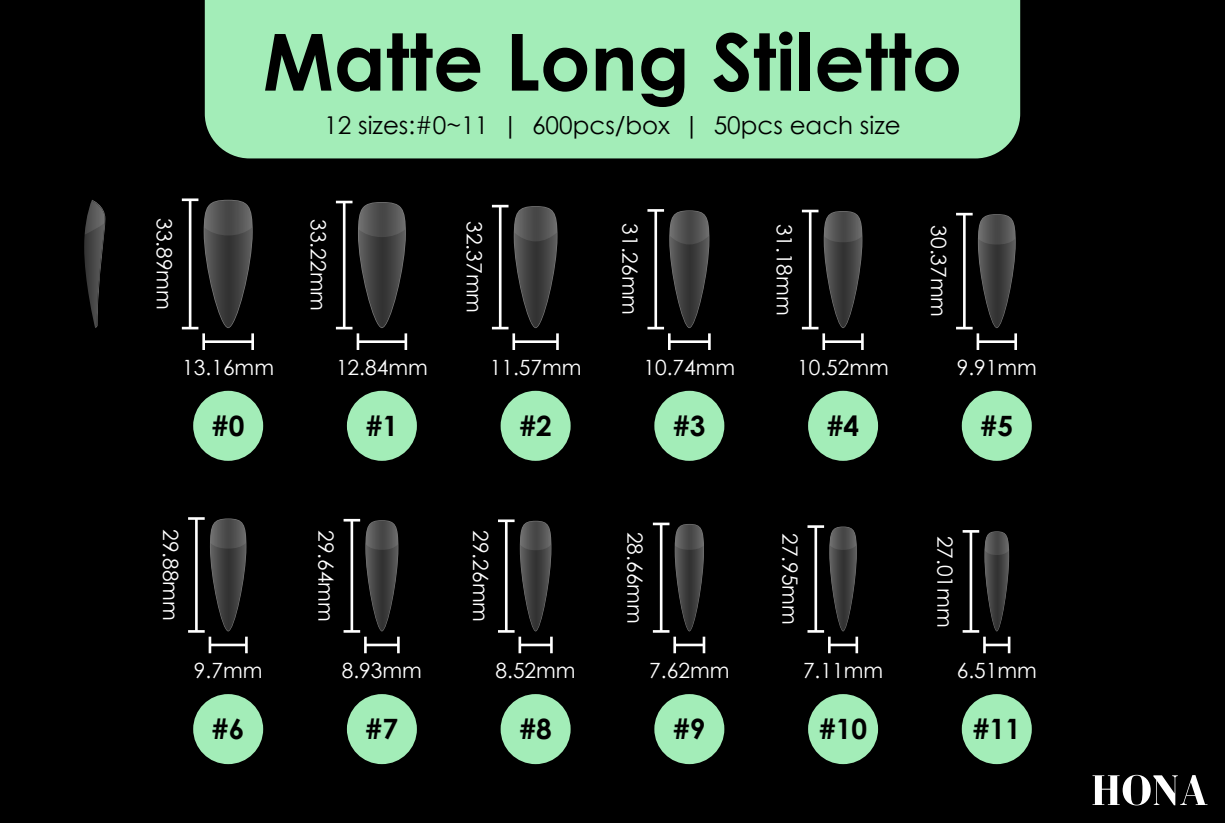
<style>
.page{position:relative;width:1225px;height:823px;background:#fff}
.page>*{position:absolute;margin:0;border:0;box-sizing:border-box;transform-origin:0 0}
.t1{font:700 78.75px "Century Gothic";color:#000}
.t2{font:700 28px "Century Gothic";color:#000}
.t3{font:24.5px "Century Gothic";color:#000}
.t4{font:21px "Century Gothic";color:#fff}
</style>
<div class="page">
<div style="left:0;top:0;width:1225px;height:822px;background:#000"></div>
<div style="left:808px;top:694px;width:70px;height:70px;background:#a3edb8;border-radius:50%"></div>
<div style="left:654px;top:694px;width:70px;height:70px;background:#a3edb8;border-radius:50%"></div>
<div style="left:962px;top:694px;width:70px;height:70px;background:#a3edb8;border-radius:50%"></div>
<div style="left:501px;top:694px;width:70px;height:70px;background:#a3edb8;border-radius:50%"></div>
<div style="left:347px;top:694px;width:70px;height:70px;background:#a3edb8;border-radius:50%"></div>
<div style="left:193px;top:694px;width:70px;height:70px;background:#a3edb8;border-radius:50%"></div>
<hr style="left:245px;top:636px;width:3px;height:17px;background:#fff">
<hr style="left:364px;top:636px;width:3px;height:17px;background:#fff">
<hr style="left:397px;top:636px;width:3px;height:17px;background:#fff">
<hr style="left:365px;top:643px;width:33px;height:3px;background:#fff">
<hr style="left:550px;top:636px;width:3px;height:17px;background:#fff">
<hr style="left:673px;top:636px;width:3px;height:17px;background:#fff">
<div style="left:193px;top:391px;width:70px;height:70px;background:#a3edb8;border-radius:50%"></div>
<div style="left:962px;top:391px;width:70px;height:70px;background:#a3edb8;border-radius:50%"></div>
<div style="left:808px;top:391px;width:70px;height:70px;background:#a3edb8;border-radius:50%"></div>
<div style="left:654px;top:391px;width:70px;height:70px;background:#a3edb8;border-radius:50%"></div>
<div style="left:501px;top:391px;width:70px;height:70px;background:#a3edb8;border-radius:50%"></div>
<div style="left:347px;top:391px;width:70px;height:70px;background:#a3edb8;border-radius:50%"></div>
<hr style="left:182px;top:198px;width:16px;height:3px;background:#fff">
<svg style="left:182px;top:327px;width:16px;height:2px"></svg>
<hr style="left:189px;top:200px;width:2px;height:128px;background:#fff">
<hr style="left:647px;top:209px;width:17px;height:3px;background:#fff">
<hr style="left:808px;top:525px;width:16px;height:3px;background:#fff">
<hr style="left:653px;top:522px;width:16px;height:3px;background:#fff">
<svg style="left:653px;top:630px;width:16px;height:2px"></svg>
<hr style="left:660px;top:524px;width:2px;height:107px;background:#fff">
<hr style="left:498px;top:519px;width:17px;height:3px;background:#fff">
<hr style="left:188px;top:517px;width:17px;height:3px;background:#fff">
<hr style="left:202px;top:333px;width:3px;height:17px;background:#fff">
<hr style="left:251px;top:333px;width:3px;height:17px;background:#fff">
<hr style="left:204px;top:340px;width:49px;height:3px;background:#fff">
<hr style="left:512px;top:333px;width:3px;height:17px;background:#fff">
<hr style="left:556px;top:333px;width:3px;height:17px;background:#fff">
<hr style="left:514px;top:340px;width:43px;height:3px;background:#fff">
<hr style="left:668px;top:333px;width:3px;height:17px;background:#fff">
<hr style="left:708px;top:333px;width:3px;height:17px;background:#fff">
<hr style="left:669px;top:340px;width:40px;height:3px;background:#fff">
<hr style="left:822px;top:333px;width:3px;height:17px;background:#fff">
<hr style="left:861px;top:333px;width:3px;height:17px;background:#fff">
<hr style="left:824px;top:340px;width:38px;height:3px;background:#fff">
<hr style="left:1014px;top:333px;width:3px;height:17px;background:#fff">
<svg style="left:1093px;top:774px;width:114px;height:31px"></svg>
<div style="left:205px;top:0;width:815px;height:158px;background:#a3edb8"></div>
<svg style="left:204px;top:200px;width:49px;height:128px"></svg>
<svg style="left:336px;top:201px;width:71px;height:149px"></svg>
<svg style="left:492px;top:205px;width:65px;height:124px"></svg>
<svg style="left:647px;top:210px;width:62px;height:119px"></svg>
<svg style="left:802px;top:210px;width:60px;height:119px"></svg>
<svg style="left:956px;top:213px;width:60px;height:137px"></svg>
<svg style="left:188px;top:518px;width:58px;height:135px"></svg>
<svg style="left:344px;top:519px;width:54px;height:113px"></svg>
<svg style="left:498px;top:520px;width:53px;height:133px"></svg>
<svg style="left:675px;top:524px;width:30px;height:129px"></svg>
<svg style="left:808px;top:526px;width:50px;height:127px"></svg>
<svg style="left:963px;top:530px;width:47px;height:123px"></svg>
<svg style="left:84px;top:200px;width:21px;height:128px"></svg>
<svg style="left:328px;top:116px;width:4px;height:18px"></svg>
<svg style="left:339px;top:116px;width:12px;height:18px"></svg>
<div style="left:359px;top:115px;width:110px;height:19px;background:#a3edb8"></div>
<svg style="left:478px;top:116px;width:5px;height:18px"></svg>
<hr style="left:509px;top:116px;width:2px;height:22px;background:#000">
<div style="left:534px;top:116px;width:136px;height:22px;background:#a3edb8"></div>
<hr style="left:691px;top:116px;width:2px;height:22px;background:#000">
<svg style="left:715px;top:116px;width:67px;height:22px"></svg>
<svg style="left:791px;top:116px;width:60px;height:18px"></svg>
<svg style="left:861px;top:115px;width:38px;height:19px"></svg>
<div style="left:265px;top:34px;width:115px;height:58px;background:#a3edb8"></div>
<div style="left:387px;top:33px;width:93px;height:59px;background:#a3edb8"></div>
<div style="left:512px;top:34px;width:75px;height:58px;background:#a3edb8"></div>
<div style="left:596px;top:48px;width:37px;height:43px;background:#a3edb8"></div>
<div style="left:641px;top:48px;width:43px;height:59px;background:#a3edb8"></div>
<div style="left:713px;top:32px;width:79px;height:60px;background:#a3edb8"></div>
<div style="left:799px;top:33px;width:11px;height:58px;background:#a3edb8"></div>
<div style="left:817px;top:33px;width:142px;height:59px;background:#a3edb8"></div>
<h1 class="t1" style="left:263px;top:12px;width:701px">Matte Long Stiletto</h1>
<p class="t3" style="left:324px;top:110px;width:578px">12 sizes:#0~11 | 600pcs/box | 50pcs each size</p>
<p class="t4" style="left:177px;top:218px;width:93px;rotate:90deg">33.89mm</p>
<p class="t4" style="left:331px;top:219px;width:93px;rotate:90deg">33.22mm</p>
<p class="t4" style="left:487px;top:221px;width:93px;rotate:90deg">32.37mm</p>
<p class="t4" style="left:643px;top:223px;width:93px;rotate:90deg">31.26mm</p>
<p class="t4" style="left:797px;top:224px;width:93px;rotate:90deg">31.18mm</p>
<p class="t4" style="left:182px;top:354px;width:93px">13.16mm</p>
<p class="t4" style="left:336px;top:354px;width:93px">12.84mm</p>
<p class="t4" style="left:490px;top:354px;width:93px">11.57mm</p>
<p class="t4" style="left:643px;top:354px;width:93px">10.74mm</p>
<p class="t4" style="left:797px;top:354px;width:93px">10.52mm</p>
<p class="t4" style="left:951px;top:225px;width:93px;rotate:90deg">30.37mm</p>
<p class="t4" style="left:957px;top:354px;width:82px">9.91mm</p>
<h2 class="t2" style="left:212px;top:408px;width:34px">#0</h2>
<h2 class="t2" style="left:366px;top:408px;width:34px">#1</h2>
<h2 class="t2" style="left:519px;top:408px;width:34px">#2</h2>
<h2 class="t2" style="left:673px;top:408px;width:34px">#3</h2>
<h2 class="t2" style="left:827px;top:408px;width:34px">#4</h2>
<h2 class="t2" style="left:981px;top:408px;width:34px">#5</h2>
<p class="t4" style="left:184px;top:529px;width:93px;rotate:90deg">29.88mm</p>
<p class="t4" style="left:339px;top:530px;width:93px;rotate:90deg">29.64mm</p>
<p class="t4" style="left:493px;top:530px;width:93px;rotate:90deg">29.26mm</p>
<p class="t4" style="left:648px;top:531px;width:93px;rotate:90deg">28.66mm</p>
<p class="t4" style="left:803px;top:533px;width:93px;rotate:90deg">27.95mm</p>
<p class="t4" style="left:958px;top:535px;width:93px;rotate:90deg">27.01mm</p>
<p class="t4" style="left:194px;top:657px;width:70px">9.7mm</p>
<p class="t4" style="left:342px;top:657px;width:82px">8.93mm</p>
<p class="t4" style="left:496px;top:657px;width:82px">8.52mm</p>
<p class="t4" style="left:649px;top:657px;width:82px">7.62mm</p>
<p class="t4" style="left:803px;top:657px;width:82px">7.11mm</p>
<p class="t4" style="left:957px;top:657px;width:82px">6.51mm</p>
<h2 class="t2" style="left:212px;top:711px;width:34px">#6</h2>
<h2 class="t2" style="left:366px;top:711px;width:34px">#7</h2>
<h2 class="t2" style="left:519px;top:711px;width:34px">#8</h2>
<h2 class="t2" style="left:673px;top:711px;width:34px">#9</h2>
<h2 class="t2" style="left:819px;top:711px;width:50px">#10</h2>
<h2 class="t2" style="left:973px;top:711px;width:50px">#11</h2>
</div>
